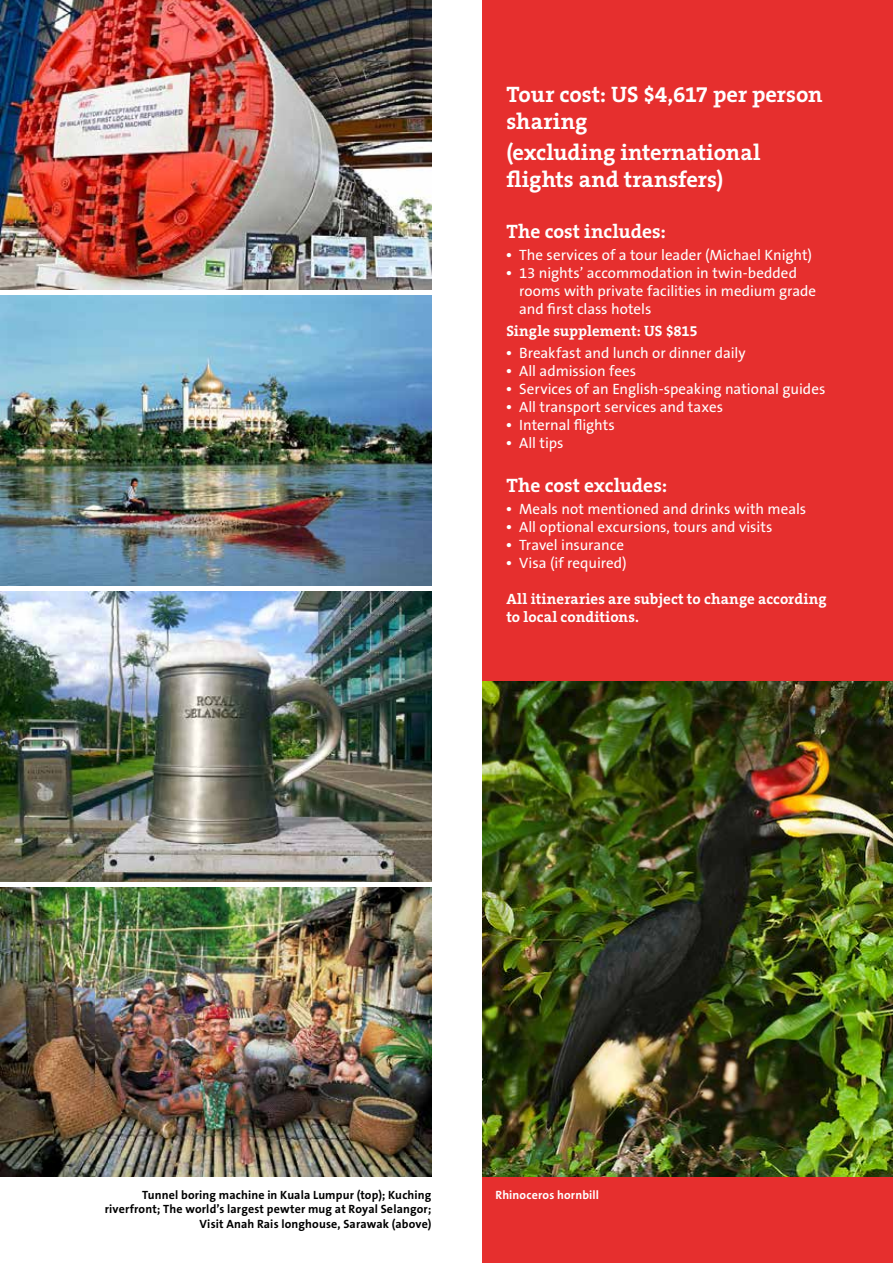
<style>
.page{position:relative;width:893px;height:1263px;background:#fff}
.page>*{position:absolute;margin:0;border:0;box-sizing:border-box;transform-origin:0 0}
.t1{font:700 22.5px/27px "The Serif B7";letter-spacing:-.005em;color:#fff}
.t2{font:700 19.5px "The Serif B7";color:#fff}
.t3{font:15px/18px "The Sans B5 Plain";color:#fff}
.t4{font:700 15px/18px "The Serif B7";color:#fff}
.t5{font:700 12px/14.4px "The Sans B7";letter-spacing:.01em;color:#000;text-align:right}
.t6{font:700 12px "The Sans B7";letter-spacing:.015em;color:#fff}
.s1{font-family:"Times"}
</style>
<div class="page">
<div style="left:483px;top:0;width:410px;height:1263px;background:#e62f2e"></div>
<img style="left:483px;top:682px;width:410px;height:495px">
<img style="left:0;top:0;width:432px;height:289px">
<img style="left:0;top:296px;width:432px;height:289px">
<img style="left:0;top:592px;width:432px;height:289px">
<img style="left:0;top:888px;width:432px;height:289px">
<h1 class="t1" style="left:506px;top:81px;width:318px">Tour cost: US $4,617 per person sharing</h1>
<h1 class="t1" style="left:506px;top:140px;width:256px">(excluding international flights and transfers)</h1>
<h2 class="t2" style="left:506px;top:221px;width:161px">The cost includes:</h2>
<p class="t3" style="left:506px;top:247px;width:307px"><span class="s1">•</span> The services of a tour leader (Michael Knight)</p>
<p class="t3" style="left:519px;top:265px;width:299px;text-indent:-13px"><span class="s1">•</span> 13 nights’ accommodation in twin-bedded rooms with private facilities in medium grade and first class hotels</p>
<p class="t4" style="left:506px;top:322px;width:193px">Single supplement: US $815</p>
<p class="t3" style="left:506px;top:345px;width:241px"><span class="s1">•</span> Breakfast and lunch or dinner daily</p>
<p class="t3" style="left:506px;top:363px;width:131px"><span class="s1">•</span> All admission fees</p>
<p class="t3" style="left:506px;top:381px;width:320px"><span class="s1">•</span> Services of an English-speaking national guides</p>
<p class="t3" style="left:506px;top:399px;width:218px"><span class="s1">•</span> All transport services and taxes</p>
<p class="t3" style="left:506px;top:417px;width:110px"><span class="s1">•</span> Internal flights</p>
<p class="t3" style="left:506px;top:435px;width:59px"><span class="s1">•</span> All tips</p>
<h2 class="t2" style="left:506px;top:475px;width:162px">The cost excludes:</h2>
<p class="t3" style="left:506px;top:501px;width:301px"><span class="s1">•</span> Meals not mentioned and drinks with meals</p>
<p class="t3" style="left:506px;top:519px;width:268px"><span class="s1">•</span> All optional excursions, tours and visits</p>
<p class="t3" style="left:506px;top:537px;width:119px"><span class="s1">•</span> Travel insurance</p>
<p class="t3" style="left:506px;top:555px;width:122px"><span class="s1">•</span> Visa (if required)</p>
<p class="t4" style="left:506px;top:590px;width:322px">All itineraries are subject to change according to local conditions.</p>
<p class="t5" style="left:142px;top:1188px;width:291px">Tunnel boring machine in Kuala Lumpur (top); Kuching</p>
<p class="t6" style="left:495px;top:1189px;width:105px">Rhinoceros hornbill</p>
<p class="t5" style="left:105px;top:1203px;width:328px">riverfront; The world’s largest pewter mug at Royal Selangor;<br>Visit Anah Rais longhouse, Sarawak (above)</p>
</div>
